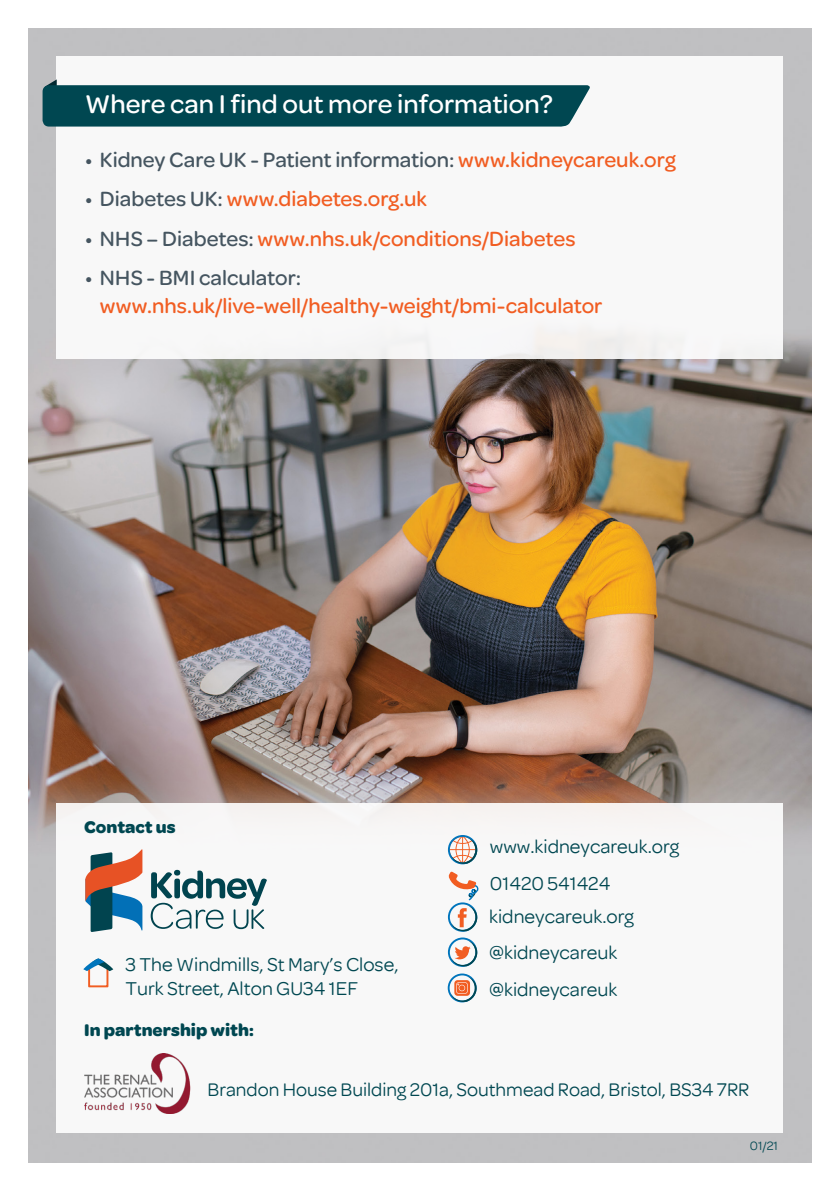
<style>
.page{position:relative;width:840px;height:1191px;background:#fff}
.page>*{position:absolute;margin:0;border:0;box-sizing:border-box;transform-origin:0 0}
.t1{font:500 27.4px "Omnes";color:#fff}
.t2{font:500 22px "Omnes";color:#f15d22}
.t3{font:500 22px "Omnes";color:#455560}
.t4{font:20px/36.4px "Omnes";color:#004751}
.t5{font:19.6px "Omnes";color:#004751}
.t6{font:700 18px "Omnes";color:#004751}
.t7{font:13px "Omnes";color:#004751}
.s1{color:#f15d22}
.s2{color:#455560}
</style>
<div class="page">
<img style="left:28px;top:28px;width:783px;height:1134px">
<div style="left:57px;top:57px;width:725px;height:302px;background:#f8f8f8"></div>
<svg style="left:43px;top:79px;width:547px;height:48px;background:#26626a"></svg>
<div style="left:57px;top:803px;width:725px;height:329px;background:#f8f8f8"></div>
<svg style="left:151px;top:870px;width:116px;height:59px"></svg>
<svg style="left:85px;top:849px;width:57px;height:83px"></svg>
<div style="left:88px;top:965px;width:20px;height:22px;border:2px solid #f15d22"></div>
<svg style="left:83px;top:958px;width:30px;height:13px"></svg>
<svg style="left:447px;top:835px;width:31px;height:132px"></svg>
<svg style="left:447px;top:973px;width:30px;height:30px"></svg>
<img style="left:85px;top:1053px;width:105px;height:60px">
<p class="t1" style="left:85px;top:89px;width:469px">Where can I find out more information?</p>
<p class="t3" style="left:85px;top:147px;width:592px">• Kidney Care UK - Patient information: <span class="s1">www.kidneycareuk.org</span></p>
<p class="t2" style="left:85px;top:186px;width:343px"><span class="s2">• Diabetes UK:</span> www.diabetes.org.uk</p>
<p class="t2" style="left:85px;top:226px;width:491px"><span class="s2">• NHS – Diabetes:</span> www.nhs.uk/conditions/Diabetes</p>
<p class="t3" style="left:85px;top:265px;width:217px">• NHS - BMI calculator:</p>
<p class="t2" style="left:100px;top:293px;width:503px">www.nhs.uk/live-well/healthy-weight/bmi-calculator</p>
<p class="t6" style="left:84px;top:816px;width:93px">Contact us</p>
<p class="t4" style="left:125px;top:952px;width:274px;line-height:24px">3 The Windmills, St Mary’s Close,<br>Turk Street, Alton GU34 1EF</p>
<p class="t6" style="left:84px;top:1019px;width:171px">In partnership with:</p>
<p class="t4" style="left:489px;top:827px;width:191px;line-height:37.4px">www.kidneycareuk.org<br>01420 541424</p>
<p class="t4" style="left:489px;top:898px;width:146px">kidneycareuk.org @kidneycareuk @kidneycareuk</p>
<p class="t5" style="left:207px;top:1078px;width:543px">Brandon House Building 201a, Southmead Road, Bristol, BS34 7RR</p>
<p class="t7" style="left:749px;top:1138px;width:30px">01/21</p>
</div>
